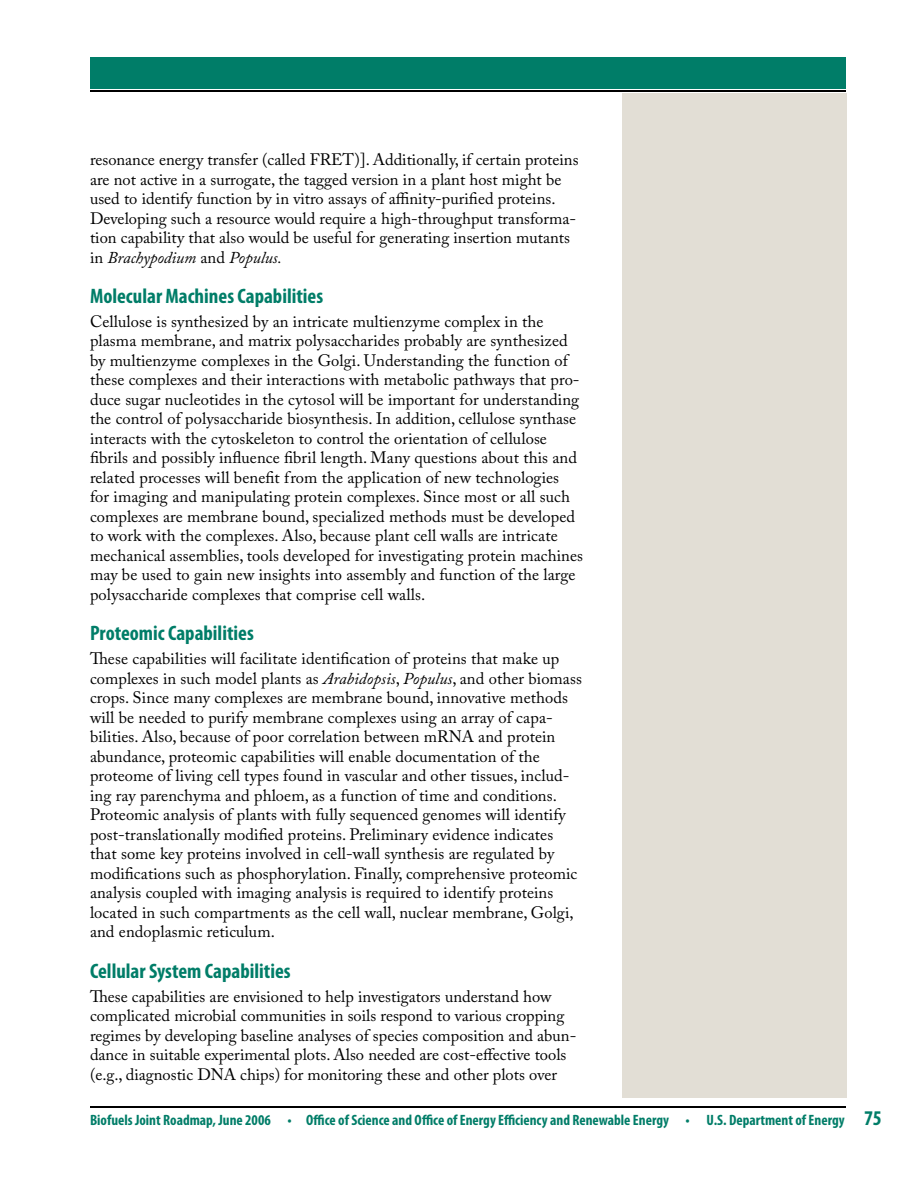
<style>
.page{position:relative;width:918px;height:1188px;background:#fff}
.page>*{position:absolute;margin:0;border:0;box-sizing:border-box;transform-origin:0 0}
.t1{font:700 condensed 21px "Myriad Pro";color:#007d68}
.t2{font:16.5px/19.5px "Adobe Caslon Pro";letter-spacing:.005em;color:#000}
.t3{font:700 condensed 15px "Myriad Pro";color:#007d68}
.s1{font-style:italic}
.s2{font-size:21px}
</style>
<div class="page">
<hr style="left:90px;top:1106px;width:756px;height:2px;background:#000">
<hr style="left:90px;top:90px;width:756px;height:2px;background:#000">
<div style="left:622px;top:93px;width:225px;height:1005px;background:#e2ded5"></div>
<div style="left:90px;top:57px;width:756px;height:31px;background:#007d68"></div>
<p class="t2" style="left:90px;top:150px;width:490px">resonance energy transfer (called FRET)]. Additionally, if certain proteins are not active in a surrogate, the tagged version in a plant host might be used to identify function by in vitro assays of affinity-purified proteins.<br>Developing such a resource would require a high-throughput transforma&shy;tion capability that also would be useful for generating insertion mutants in <span class="s1">Brachypodium</span> and <span class="s1">Populus.</span></p>
<p class="t1" style="left:90px;top:283px;width:235px">Molecular Machines Capabilities</p>
<p class="t2" style="left:90px;top:312px;width:495px">Cellulose is synthesized by an intricate multienzyme complex in the plasma membrane, and matrix polysaccharides probably are synthesized by multienzyme complexes in the Golgi. Understanding the function of these complexes and their interactions with metabolic pathways that pro&shy;duce sugar nucleotides in the cytosol will be important for understanding the control of polysaccharide biosynthesis. In addition, cellulose synthase interacts with the cytoskeleton to control the orientation of cellulose fibrils and possibly influence fibril length. Many questions about this and related processes will benefit from the application of new technologies<br>for imaging and manipulating protein complexes. Since most or all such complexes are membrane bound, specialized methods must be developed to work with the complexes. Also, because plant cell walls are intricate mechanical assemblies, tools developed for investigating protein machines may be used to gain new insights into assembly and function of the large polysaccharide complexes that comprise cell walls.</p>
<p class="t1" style="left:90px;top:620px;width:165px">Proteomic Capabilities</p>
<p class="t2" style="left:90px;top:649px;width:493px">These capabilities will facilitate identification of proteins that make up complexes in such model plants as <span class="s1">Arabidopsis</span>, <span class="s1">Populus</span>, and other biomass crops. Since many complexes are membrane bound, innovative methods will be needed to purify membrane complexes using an array of capa&shy;bilities. Also, because of poor correlation between mRNA and protein abundance, proteomic capabilities will enable documentation of the proteome of living cell types found in vascular and other tissues, includ&shy;ing ray parenchyma and phloem, as a function of time and conditions.<br>Proteomic analysis of plants with fully sequenced genomes will identify post--translationally modified proteins. Preliminary evidence indicates that some key proteins involved in cell-wall synthesis are regulated by modifications such as phosphorylation. Finally, comprehensive proteomic analysis coupled with imaging analysis is required to identify proteins located in such compartments as the cell wall, nuclear membrane, Golgi, and endoplasmic reticulum.</p>
<p class="t1" style="left:90px;top:958px;width:202px">Cellular System Capabilities</p>
<p class="t2" style="left:90px;top:986px;width:488px">These capabilities are envisioned to help investigators understand how complicated microbial communities in soils respond to various cropping regimes by developing baseline analyses of species composition and abun&shy;dance in suitable experimental plots. Also needed are cost-effective tools (e.g., diagnostic DNA chips) for monitoring these and other plots over</p>
<p class="t3" style="left:90px;top:1111px;width:793px">Biofuels Joint Roadmap, June 2006 • Office of Science and Office of Energy Efficiency and Renewable Energy • U.S. Department of Energy <span class="s2">75</span></p>
</div>
